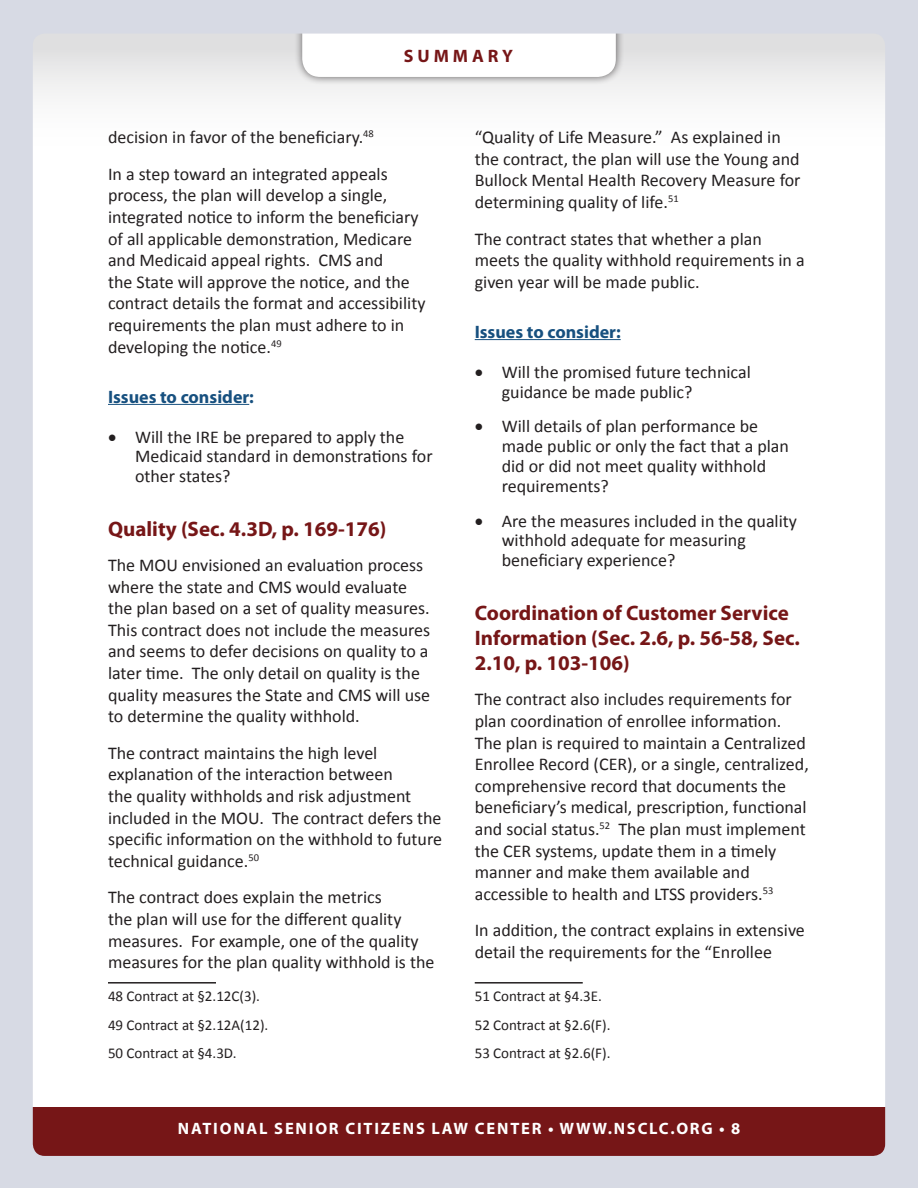
<style>
.page{position:relative;width:918px;height:1188px;background:#d7dae4}
.page>*{position:absolute;margin:0;border:0;box-sizing:border-box;transform-origin:0 0}
.Subhead_1{font:700 21px/25.2px "Myriad Pro";color:#761617}
.footnote{font:18px/21.6px "Calibri";color:#231f20}
.List_Paragraph{font:18px/19.8px "Calibri";color:#231f20}
.Subhead_2{font:700 18px "Myriad Pro";color:#17507f}
.t1{font:700 18px "Myriad Pro";letter-spacing:.22em;color:#761617}
.t2{font:700 16.5px "Myriad Pro";letter-spacing:.11em;color:#fff}
.footnote-2{font:15px "Calibri";color:#231f20}
</style>
<div class="page">
<div style="left:31px;top:32px;width:856px;height:1125px;background:#fff;border-radius:14px"></div>
<div style="left:31px;top:32px;width:856px;height:125px;background:linear-gradient(to bottom,#dededf,#fff)"></div>
<div style="left:31px;top:1107px;width:856px;height:50px;background:#761617"></div>
<div style="left:294px;top:32px;width:330px;height:53px;background:#231f20;opacity:.65"></div>
<svg style="left:302px;top:35px;width:314px;height:42px"></svg>
<hr style="left:108px;top:404px;width:141px;height:1px;background:#17507f">
<hr style="left:108px;top:982px;width:108px;height:2px;background:#231f20">
<hr style="left:475px;top:339px;width:146px;height:1px;background:#17507f">
<hr style="left:475px;top:982px;width:108px;height:2px;background:#231f20">
<p class="t1" style="left:404px;top:44px;width:111px">SUMMARY</p>
<p class="footnote" style="left:108px;top:125px;width:267px">decision in favor of the beneficiary.<sup>48</sup></p>
<p class="footnote" style="left:108px;top:162px;width:319px">In a step toward an integrated appeals process, the plan will develop a single, integrated notice to inform the beneficiary of all applicable demonstration, Medicare and Medicaid appeal rights. CMS and<br>the State will approve the notice, and the contract details the format and accessibility requirements the plan must adhere to in developing the notice.<sup>49</sup></p>
<p class="Subhead_2" style="left:108px;top:385px;width:147px">Issues to consider:</p>
<p class="List_Paragraph" style="left:135px;top:426px;width:299px;text-indent:-27px">• Will the IRE be prepared to apply the<br>Medicaid standard in demonstrations for other states?</p>
<p class="Subhead_1" style="left:108px;top:516px;width:280px">Quality (Sec. 4.3D, p. 169-176)</p>
<p class="footnote" style="left:108px;top:553px;width:324px">The MOU envisioned an evaluation process where the state and CMS would evaluate the plan based on a set of quality measures.<br>This contract does not include the measures and seems to defer decisions on quality to a later time. The only detail on quality is the quality measures the State and CMS will use to determine the quality withhold.</p>
<p class="footnote" style="left:108px;top:741px;width:336px">The contract maintains the high level explanation of the interaction between<br>the quality withholds and risk adjustment included in the MOU. The contract defers the specific information on the withhold to future technical guidance.<sup>50</sup></p>
<p class="footnote" style="left:108px;top:886px;width:328px">The contract does explain the metrics<br>the plan will use for the different quality measures. For example, one of the quality measures for the plan quality withhold is the</p>
<p class="footnote-2" style="left:108px;top:987px;width:154px">48 Contract at §2.12C(3).</p>
<p class="footnote-2" style="left:108px;top:1015px;width:162px">49 Contract at §2.12A(12).</p>
<p class="footnote-2" style="left:108px;top:1044px;width:130px">50 Contract at §4.3D.</p>
<p class="footnote" style="left:475px;top:125px;width:327px">“Quality of Life Measure.” As explained in the contract, the plan will use the Young and Bullock Mental Health Recovery Measure for determining quality of life.<sup>51</sup></p>
<p class="footnote" style="left:475px;top:227px;width:332px">The contract states that whether a plan meets the quality withhold requirements in a given year will be made public.</p>
<p class="Subhead_2" style="left:475px;top:320px;width:147px">Issues to consider:</p>
<p class="List_Paragraph" style="left:502px;top:361px;width:251px;text-indent:-27px">• Will the promised future technical guidance be made public?</p>
<p class="List_Paragraph" style="left:502px;top:416px;width:289px;text-indent:-27px">• Will details of plan performance be made public or only the fact that a plan did or did not meet quality withhold requirements?</p>
<p class="List_Paragraph" style="left:502px;top:510px;width:297px;text-indent:-27px">• Are the measures included in the quality withhold adequate for measuring beneficiary experience?</p>
<p class="Subhead_1" style="left:475px;top:600px;width:327px">Coordination of Customer Service<br>Information (Sec. 2.6, p. 56-58, Sec.<br>2.10, p. 103-106)</p>
<p class="footnote" style="left:475px;top:688px;width:336px">The contract also includes requirements for plan coordination of enrollee information.<br>The plan is required to maintain a Centralized Enrollee Record (CER), or a single, centralized, comprehensive record that documents the beneficiary’s medical, prescription, functional and social status.<sup>52</sup> The plan must implement the CER systems, update them in a timely manner and make them available and accessible to health and LTSS providers.<sup>53</sup></p>
<p class="footnote" style="left:475px;top:919px;width:332px">In addition, the contract explains in extensive detail the requirements for the “Enrollee</p>
<p class="footnote-2" style="left:475px;top:987px;width:129px">51 Contract at §4.3E.</p>
<p class="footnote-2" style="left:475px;top:1015px;width:137px">52 Contract at §2.6(F).</p>
<p class="footnote-2" style="left:475px;top:1044px;width:137px">53 Contract at §2.6(F).</p>
<p class="t2" style="left:178px;top:1118px;width:564px">NATIONAL SENIOR CITIZENS LAW CENTER • WWW.NSCLC.ORG • 8</p>
</div>
